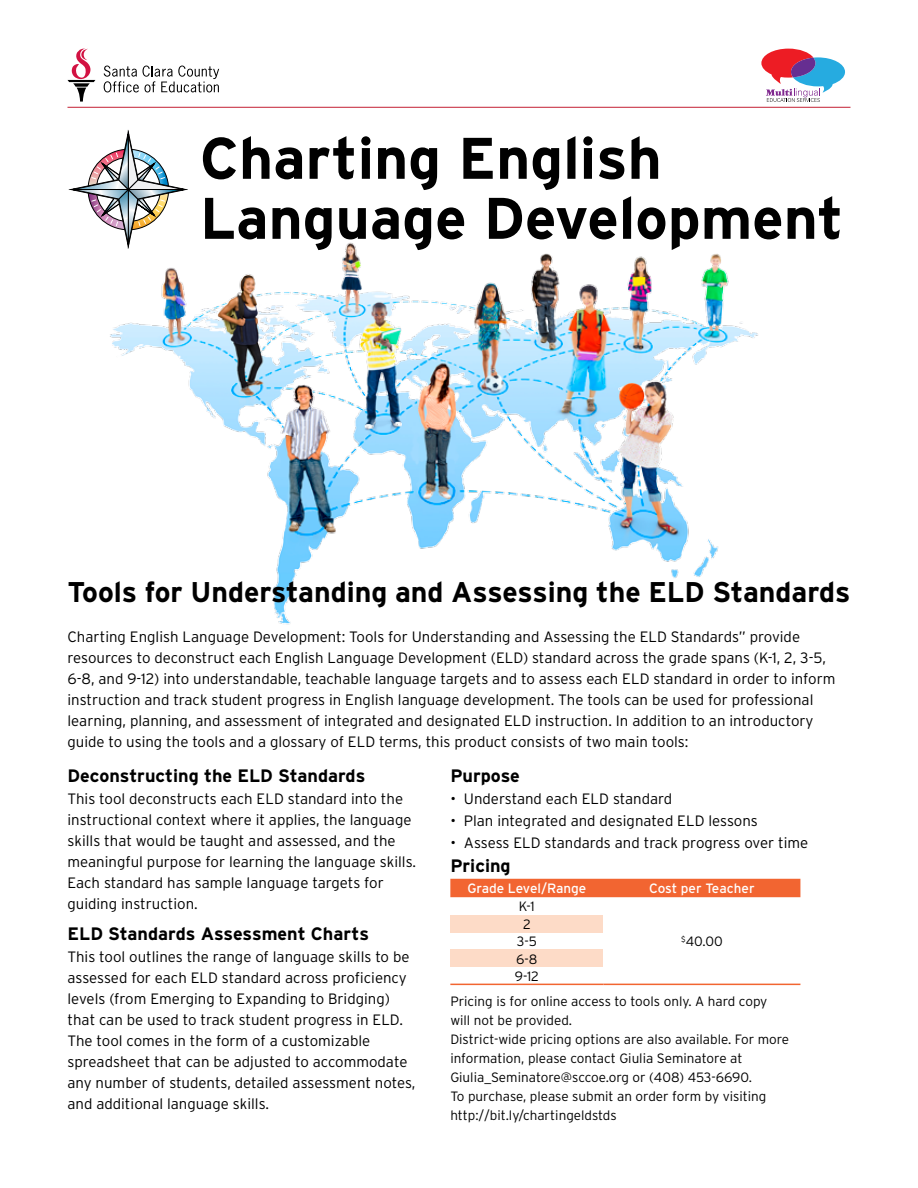
<style>
.page{position:relative;width:918px;height:1188px;background:#fff}
.page>*{position:absolute;margin:0;border:0;box-sizing:border-box;transform-origin:0 0}
.t1{font:700 58.5px/60px "Interstate";color:#000}
.t2{font:700 28.5px "Interstate";color:#000}
.t3{font:700 18px "Interstate";color:#000}
.t4{font:300 15px/21px "Interstate";color:#000}
.t5{font:300 13.5px/19px "Interstate";color:#000;text-align:center}
.t6{font:13.5px "Interstate";color:#fff}
</style>
<div class="page">
<svg style="left:761px;top:49px;width:84px;height:53px"></svg>
<hr style="left:68px;top:107px;width:782px;height:1px;background:#c32032">
<svg style="left:67px;top:48px;width:28px;height:54px"></svg>
<svg style="left:104px;top:66px;width:115px;height:26px"></svg>
<div style="left:450px;top:879px;width:350px;height:18px;background:#f26531"></div>
<div style="left:450px;top:915px;width:153px;height:17px;background:#fddbc7"></div>
<div style="left:450px;top:950px;width:153px;height:17px;background:#fddbc7"></div>
<hr style="left:603px;top:984px;width:197px;height:1px;background:#f26531">
<hr style="left:450px;top:984px;width:153px;height:1px;background:#f26531">
<img style="left:110px;top:242px;width:648px;height:383px">
<svg style="left:68px;top:130px;width:125px;height:124px"></svg>
<h1 class="t1" style="left:200px;top:128px;width:645px">Charting English<br>Language Development</h1>
<h2 class="t2" style="left:68px;top:576px;width:785px">Tools for Understanding and Assessing the ELD Standards</h2>
<p class="t4" style="left:68px;top:626px;width:770px">Charting English Language Development: Tools for Understanding and Assessing the ELD Standards” provide resources to deconstruct each English Language Development (ELD) standard across the grade spans (K-1, 2, 3-5, 6-8, and 9-12) into understandable, teachable language targets and to assess each ELD standard in order to inform instruction and track student progress in English language development. The tools can be used for professional learning, planning, and assessment of integrated and designated ELD instruction. In addition to an introductory guide to using the tools and a glossary of ELD terms, this product consists of two main tools:</p>
<p class="t3" style="left:68px;top:765px;width:299px">Deconstructing the ELD Standards</p>
<p class="t4" style="left:68px;top:788px;width:350px">This tool deconstructs each ELD standard into the instructional context where it applies, the language skills that would be taught and assessed, and the meaningful purpose for learning the language skills.<br>Each standard has sample language targets for guiding instruction.</p>
<p class="t3" style="left:68px;top:924px;width:303px">ELD Standards Assessment Charts</p>
<p class="t4" style="left:68px;top:946px;width:350px">This tool outlines the range of language skills to be assessed for each ELD standard across proficiency levels (from Emerging to Expanding to Bridging) that can be used to track student progress in ELD.<br>The tool comes in the form of a customizable spreadsheet that can be adjusted to accommodate any number of students, detailed assessment notes, and additional language skills.</p>
<p class="t3" style="left:450px;top:765px;width:71px">Purpose</p>
<p class="t4" style="left:450px;top:788px;width:223px">• Understand each ELD standard</p>
<p class="t4" style="left:450px;top:810px;width:309px">• Plan integrated and designated ELD lessons</p>
<p class="t4" style="left:450px;top:832px;width:360px">• Assess ELD standards and track progress over time</p>
<p class="t3" style="left:450px;top:855px;width:62px">Pricing</p>
<p class="t6" style="left:467px;top:881px;width:121px">Grade Level/Range</p>
<p class="t6" style="left:649px;top:881px;width:107px">Cost per Teacher</p>
<p class="t5" style="left:519px;top:897px;width:17px">K-1</p>
<p class="t5" style="left:681px;top:932px;width:43px"><sup>$</sup>40.00</p>
<p class="t5" style="left:515px;top:915px;width:26px;line-height:17.4px">2<br>3-5<br>6-8<br>9-12</p>
<p class="t5" style="left:450px;top:991px;width:340px;text-align:left">Pricing is for online access to tools only. A hard copy will not be provided.<br>District-wide pricing options are also available. For more information, please contact Giulia Seminatore at Giulia_Seminatore@sccoe.org or (408) 453-6690.<br>To purchase, please submit an order form by visiting http://bit.ly/chartingeldstds</p>
</div>
